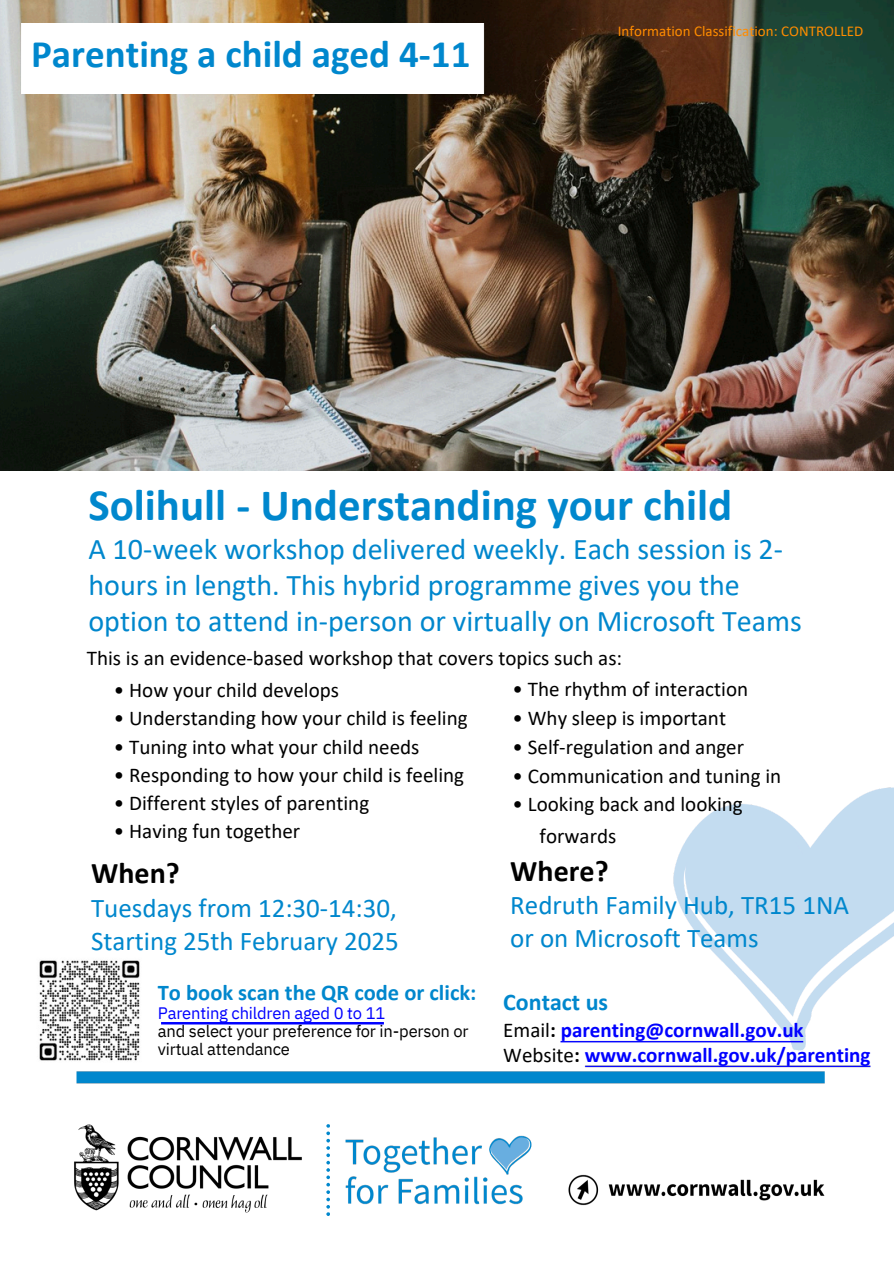
<style>
.page{position:relative;width:894px;height:1264px;background:#fff}
.page>*{position:absolute;margin:0;border:0;box-sizing:border-box;transform-origin:0 0}
.t1{font:700 45px "Calibri";color:#0087cd}
.t2{font:700 39px "Calibri";color:#0087cd}
.t3{font:30px/36px "Calibri";color:#0087cd}
.t4{font:700 30px "Calibri";color:#000}
.t5{font:27px/32.7px "Calibri";color:#0087cd}
.t6{font:700 24px "Calibri";color:#0087cd}
.t7{font:700 22.5px "Calibri";color:#0087cd}
.t8{font:21px "Calibri";color:#000}
.t9{font:700 21px/24.8px "Calibri";color:#00f}
.t10{font:16.5px/18px "IBM Plex Sans";letter-spacing:-.01em;color:#000}
.t11{font:15px "Calibri";color:#ff8c00}
.s1{color:#00f}
.s2{font-weight:400;color:#000}
.s3{color:#000}
</style>
<div class="page">
<img style="left:74px;top:1124px;width:228px;height:89px">
<svg style="left:326px;top:1124px;width:4px;height:91px"></svg>
<img style="left:161px;top:1022px;width:223px;height:1px">
<img style="left:345px;top:1135px;width:187px;height:70px">
<img style="left:76px;top:1065px;width:795px;height:19px">
<img style="left:560px;top:787px;width:333px;height:264px">
<img style="left:568px;top:1174px;width:257px;height:32px">
<img style="left:0;top:0;width:893px;height:470px">
<img style="left:20px;top:24px;width:464px;height:69px">
<img style="left:39px;top:960px;width:109px;height:109px">
<h5 class="t2" style="left:31px;top:37px;width:440px">Parenting a child aged 4-11</h5>
<p class="t11" style="left:617px;top:25px;width:247px">Information Classification: CONTROLLED</p>
<p class="t1" style="left:88px;top:486px;width:645px">Solihull - Understanding your child</p>
<p class="t3" style="left:88px;top:533px;width:714px">A 10-week workshop delivered weekly. Each session is 2- hours in length. This hybrid programme gives you the option to attend in-person or virtually on Microsoft Teams</p>
<h2 class="t8" style="left:87px;top:649px;width:536px">This is an evidence-based workshop that covers topics such as:</h2>
<h1 class="t8" style="left:114px;top:681px;width:227px">• How your child develops</h1>
<h4 class="t8" style="left:114px;top:709px;width:355px">• Understanding how your child is feeling</h4>
<p class="t8" style="left:114px;top:737px;width:307px">• Tuning into what your child needs</p>
<p class="t8" style="left:114px;top:766px;width:351px">• Responding to how your child is feeling</p>
<p class="t8" style="left:114px;top:794px;width:257px">• Different styles of parenting</p>
<p class="t8" style="left:114px;top:822px;width:188px">• Having fun together</p>
<p class="t8" style="left:512px;top:680px;width:237px">• The rhythm of interaction</p>
<p class="t8" style="left:512px;top:709px;width:215px">• Why sleep is important</p>
<p class="t8" style="left:512px;top:738px;width:233px">• Self-regulation and anger</p>
<p class="t8" style="left:512px;top:767px;width:270px">• Communication and tuning in</p>
<p class="t8" style="left:512px;top:795px;width:232px">• Looking back and looking</p>
<p class="t8" style="left:539px;top:827px;width:78px">forwards</p>
<p class="t4" style="left:91px;top:860px;width:90px">When?</p>
<p class="t4" style="left:510px;top:858px;width:100px">Where?</p>
<p class="t5" style="left:91px;top:893px;width:309px">Tuesdays from 12:30-14:30,<br>Starting 25th February 2025</p>
<p class="t5" style="left:510px;top:891px;width:340px">Redruth Family Hub, TR15 1NA or on Microsoft Teams</p>
<h3 class="t7" style="left:158px;top:983px;width:320px">To book scan the QR code or click:</h3>
<p class="t10" style="left:158px;top:1004px;width:312px"><span class="s1">Parenting children aged 0 to 11<br></span>and select your preference for in-person or virtual attendance</p>
<h3 class="t6" style="left:503px;top:992px;width:106px">Contact us</h3>
<p class="t9" style="left:503px;top:1019px;width:369px"><span class="s2">Email</span><span class="s3">:</span> parenting@cornwall.gov.uk<br><span class="s2">Website</span><span class="s3">:</span> www.cornwall.gov.uk/parenting</p>
</div>
